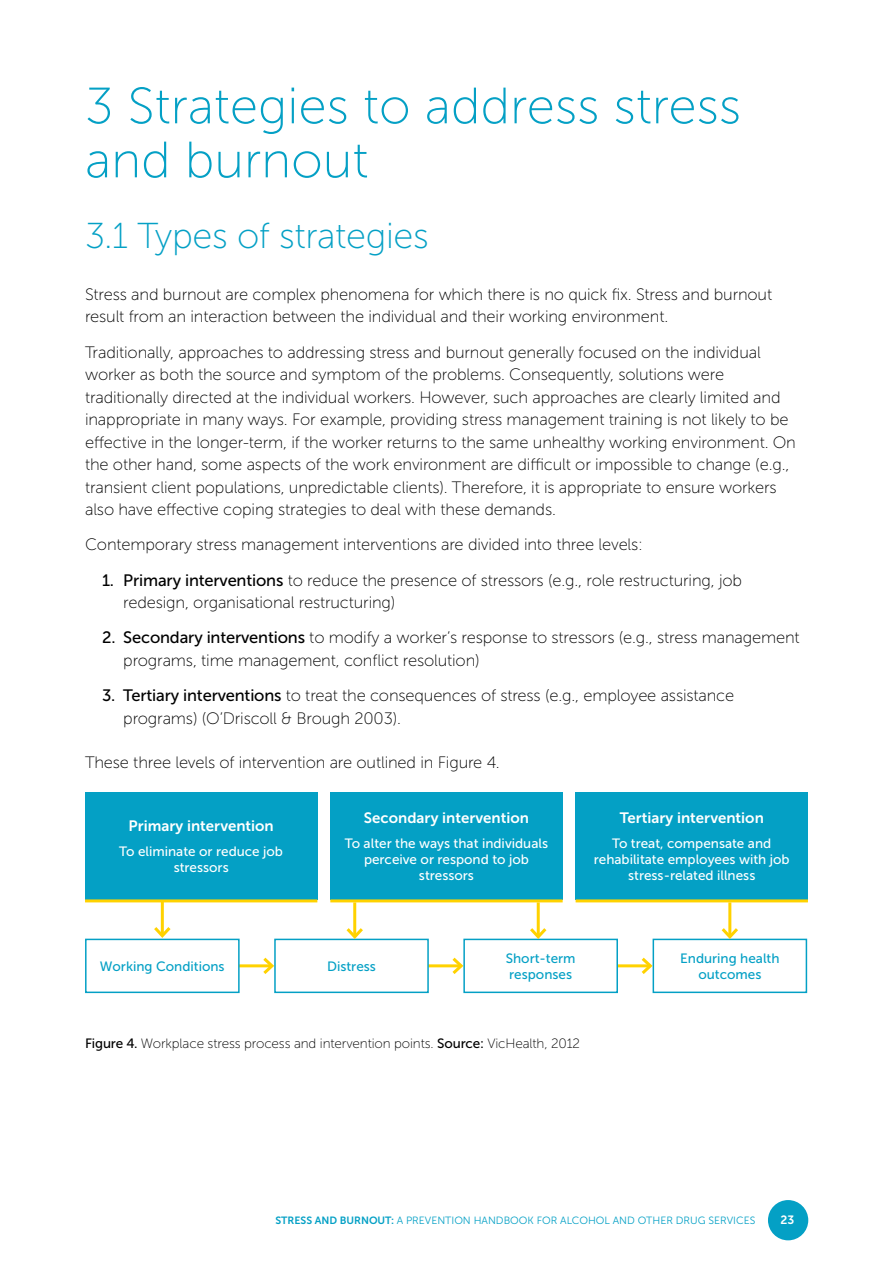
<style>
.page{position:relative;width:893px;height:1263px;background:#fff}
.page>*{position:absolute;margin:0;border:0;box-sizing:border-box;transform-origin:0 0}
.t1{font:51px/54px "Museo Sans 100";color:#04a0c5}
.t2{font:36px "Museo Sans 100";letter-spacing:-.01em;color:#04a0c5}
.t3{font:16.5px/22.5px "Museo Sans 100";letter-spacing:-.01em;color:#000}
.t4{font:15px "Museo Sans 700";color:#fff}
.t5{font:13.5px/16.2px "Museo Sans 500";color:#fff;text-align:center}
.t6{font:13.5px "Museo Sans 100";letter-spacing:-.01em;color:#000}
.t7{font:13.5px/16.2px "Museo Sans 500";color:#04a0c5}
.t8{font:12px "Museo Sans 700";color:#fff}
.t9{font:10.5px "Museo Sans 300";color:#04a0c5}
.s1{font-family:"Museo Sans 500"}
.s2{font-family:"Museo Sans 700"}
</style>
<div class="page">
<hr style="left:617px;top:964px;width:33px;height:3px;background:#ffd200">
<svg style="left:638px;top:954px;width:15px;height:23px"></svg>
<hr style="left:428px;top:964px;width:33px;height:3px;background:#ffd200">
<svg style="left:449px;top:957px;width:14px;height:17px"></svg>
<hr style="left:239px;top:964px;width:33px;height:3px;background:#ffd200">
<svg style="left:260px;top:957px;width:14px;height:17px"></svg>
<div style="left:768px;top:1200px;width:40px;height:40px;background:#04a0c5;border-radius:50%"></div>
<div style="left:85px;top:793px;width:232px;height:107px;background:#04a0c5"></div>
<div style="left:330px;top:793px;width:233px;height:107px;background:#04a0c5"></div>
<div style="left:576px;top:793px;width:232px;height:107px;background:#04a0c5"></div>
<div style="left:85px;top:939px;width:155px;height:54px;border:2px solid #04a0c5"></div>
<div style="left:274px;top:939px;width:155px;height:54px;border:2px solid #04a0c5"></div>
<div style="left:463px;top:939px;width:155px;height:54px;border:2px solid #04a0c5"></div>
<div style="left:653px;top:939px;width:154px;height:54px;border:2px solid #04a0c5"></div>
<hr style="left:161px;top:901px;width:3px;height:35px;background:#ffd200">
<svg style="left:151px;top:924px;width:23px;height:16px"></svg>
<hr style="left:85px;top:899px;width:232px;height:3px;background:#ffd200">
<hr style="left:353px;top:902px;width:3px;height:35px;background:#ffd200">
<svg style="left:343px;top:925px;width:23px;height:16px"></svg>
<hr style="left:330px;top:899px;width:233px;height:3px;background:#ffd200">
<hr style="left:537px;top:902px;width:3px;height:35px;background:#ffd200">
<svg style="left:527px;top:925px;width:23px;height:16px"></svg>
<hr style="left:576px;top:899px;width:232px;height:3px;background:#ffd200">
<hr style="left:728px;top:902px;width:3px;height:35px;background:#ffd200">
<svg style="left:718px;top:925px;width:23px;height:16px"></svg>
<h1 class="t1" style="left:85px;top:79px;width:657px">3 Strategies to address stress and burnout</h1>
<h2 class="t2" style="left:85px;top:216px;width:345px">3.1 Types of strategies</h2>
<p class="t3" style="left:85px;top:283px;width:689px">Stress and burnout are complex phenomena for which there is no quick fix. Stress and burnout result from an interaction between the individual and their working environment.</p>
<p class="t3" style="left:85px;top:341px;width:712px">Traditionally, approaches to addressing stress and burnout generally focused on the individual worker as both the source and symptom of the problems. Consequently, solutions were traditionally directed at the individual workers. However, such approaches are clearly limited and inappropriate in many ways. For example, providing stress management training is not likely to be effective in the longer-term, if the worker returns to the same unhealthy working environment. On the other hand, some aspects of the work environment are difficult or impossible to change (e.g., transient client populations, unpredictable clients). Therefore, it is appropriate to ensure workers also have effective coping strategies to deal with these demands.</p>
<p class="t3" style="left:85px;top:534px;width:560px">Contemporary stress management interventions are divided into three levels:</p>
<p class="t3" style="left:123px;top:569px;width:620px;text-indent:-21px"><span class="s1">1. Primary interventions</span> to reduce the presence of stressors (e.g., role restructuring, job redesign, organisational restructuring)</p>
<p class="t3" style="left:123px;top:627px;width:678px;text-indent:-21px"><span class="s1">2. Secondary interventions</span> to modify a worker’s response to stressors (e.g., stress management programs, time management, conflict resolution)</p>
<p class="t3" style="left:123px;top:684px;width:612px;text-indent:-21px"><span class="s1">3. Tertiary interventions</span> to treat the consequences of stress (e.g., employee assistance programs) (O’Driscoll &amp; Brough 2003).</p>
<p class="t3" style="left:85px;top:751px;width:416px">These three levels of intervention are outlined in Figure 4.</p>
<p class="t4" style="left:129px;top:818px;width:147px">Primary intervention</p>
<p class="t5" style="left:119px;top:843px;width:165px">To eliminate or reduce job stressors</p>
<p class="t4" style="left:364px;top:810px;width:166px">Secondary intervention</p>
<p class="t5" style="left:345px;top:835px;width:205px">To alter the ways that individuals perceive or respond to job stressors</p>
<p class="t4" style="left:620px;top:810px;width:146px">Tertiary intervention</p>
<p class="t5" style="left:594px;top:835px;width:197px">To treat, compensate and rehabilitate employees with job stress-related illness</p>
<p class="t7" style="left:100px;top:958px;width:126px">Working Conditions</p>
<p class="t7" style="left:327px;top:958px;width:50px">Distress</p>
<p class="t7" style="left:506px;top:950px;width:71px">Short-term responses</p>
<p class="t7" style="left:680px;top:950px;width:101px;text-align:center">Enduring health outcomes</p>
<p class="t6" style="left:85px;top:1036px;width:497px"><span class="s1">Figure 4.</span> Workplace stress process and intervention points. <span class="s1">Source:</span> VicHealth, 2012</p>
<p class="t9" style="left:275px;top:1215px;width:481px"><span class="s2">STRESS AND BURNOUT:</span> A PREVENTION HANDBOOK FOR ALCOHOL AND OTHER DRUG SERVICES</p>
<p class="t8" style="left:780px;top:1213px;width:15px">23</p>
</div>
